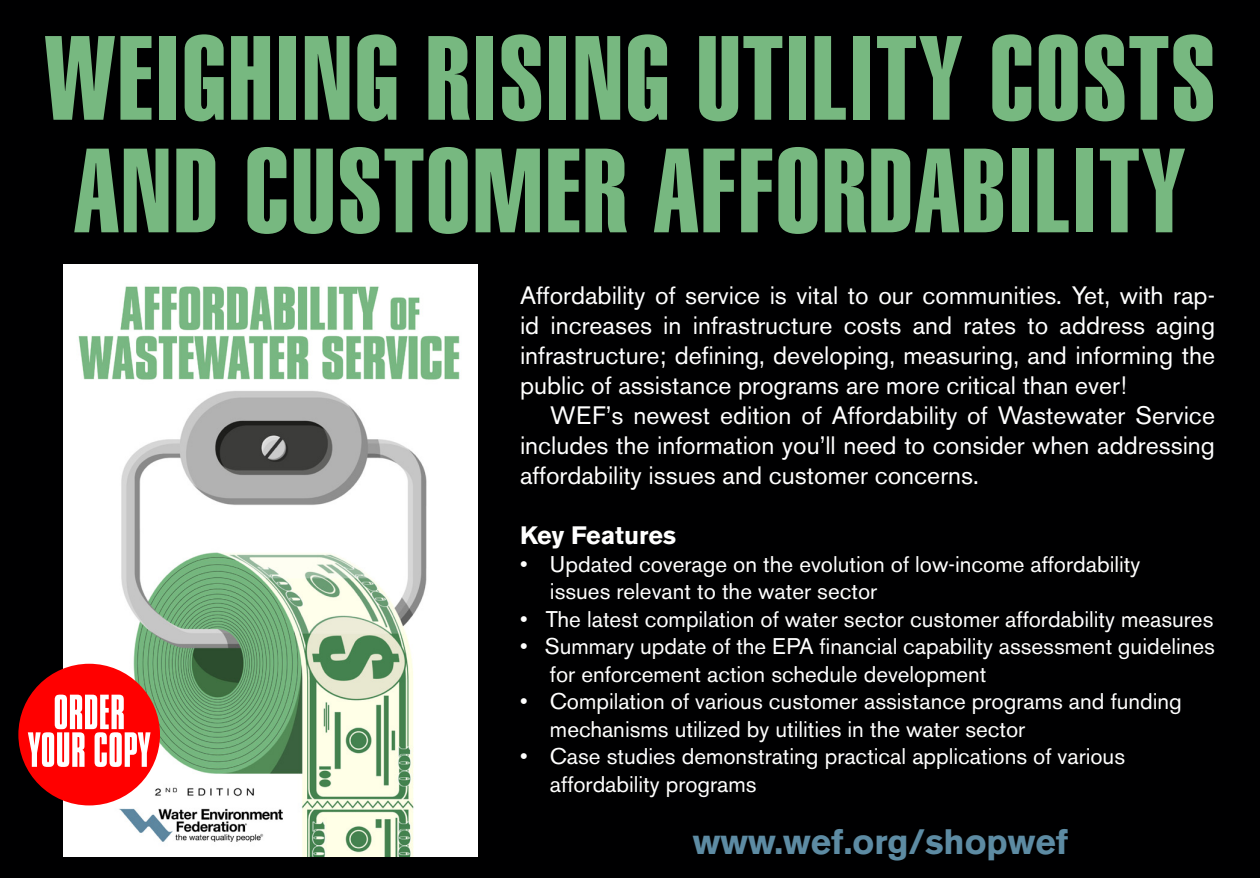
<style>
.page{position:relative;width:1260px;height:878px;background:#000001}
.page>*{position:absolute;margin:0;border:0;box-sizing:border-box;transform-origin:0 0}
.t1{font:117.5px/112.5px "Helvetica LT Extra Compressed";letter-spacing:.025em;color:#77b880}
.t2{font:700 35px "Akzidenz Grotesk BE";color:#5d8ba3}
.t3{font:25px/30px "Akzidenz Grotesk BE";color:#fff;text-align:justify}
.t4{font:700 25px "Akzidenz Grotesk BE";color:#fff}
.t5{font:22.5px "Akzidenz Grotesk BE";color:#fff}
</style>
<div class="page">
<img style="left:63px;top:264px;width:414px;height:592px">
<div style="left:18px;top:663px;width:142px;height:142px;background:#f00;border-radius:50%"></div>
<svg style="left:28px;top:694px;width:123px;height:72px"></svg>
<p class="t1" style="left:45px;top:22px;width:1171px">WEIGHING RISING UTILITY COSTS<br>AND CUSTOMER AFFORDABILITY</p>
<p class="t3" style="left:520px;top:280px;width:697px">Affordability of service is vital to our communities. Yet, with rap&shy;id increases in infrastructure costs and rates to address aging infrastructure; defining, developing, measuring, and informing the public of assistance programs are more critical than ever!</p>
<p class="t3" style="left:520px;top:400px;width:697px;text-indent:30px">WEF’s newest edition of Affordability of Wastewater Service includes the information you’ll need to consider when addressing affordability issues and customer concerns.</p>
<p class="t4" style="left:520px;top:521px;width:158px">Key Features</p>
<p class="t5" style="left:520px;top:550px;width:622px">• Updated coverage on the evolution of low-income affordability</p>
<p class="t5" style="left:550px;top:578px;width:329px">issues relevant to the water sector</p>
<p class="t5" style="left:520px;top:605px;width:695px">• The latest compilation of water sector customer affordability measures</p>
<p class="t5" style="left:520px;top:633px;width:696px">• Summary update of the EPA financial capability assessment guidelines</p>
<p class="t5" style="left:550px;top:660px;width:438px">for enforcement action schedule development</p>
<p class="t5" style="left:520px;top:688px;width:663px">• Compilation of various customer assistance programs and funding</p>
<p class="t5" style="left:550px;top:715px;width:477px">mechanisms utilized by utilities in the water sector</p>
<p class="t5" style="left:520px;top:743px;width:607px">• Case studies demonstrating practical applications of various</p>
<p class="t5" style="left:550px;top:770px;width:208px">affordability programs</p>
<p class="t2" style="left:693px;top:821px;width:377px">www.wef.org/shopwef</p>
</div>
